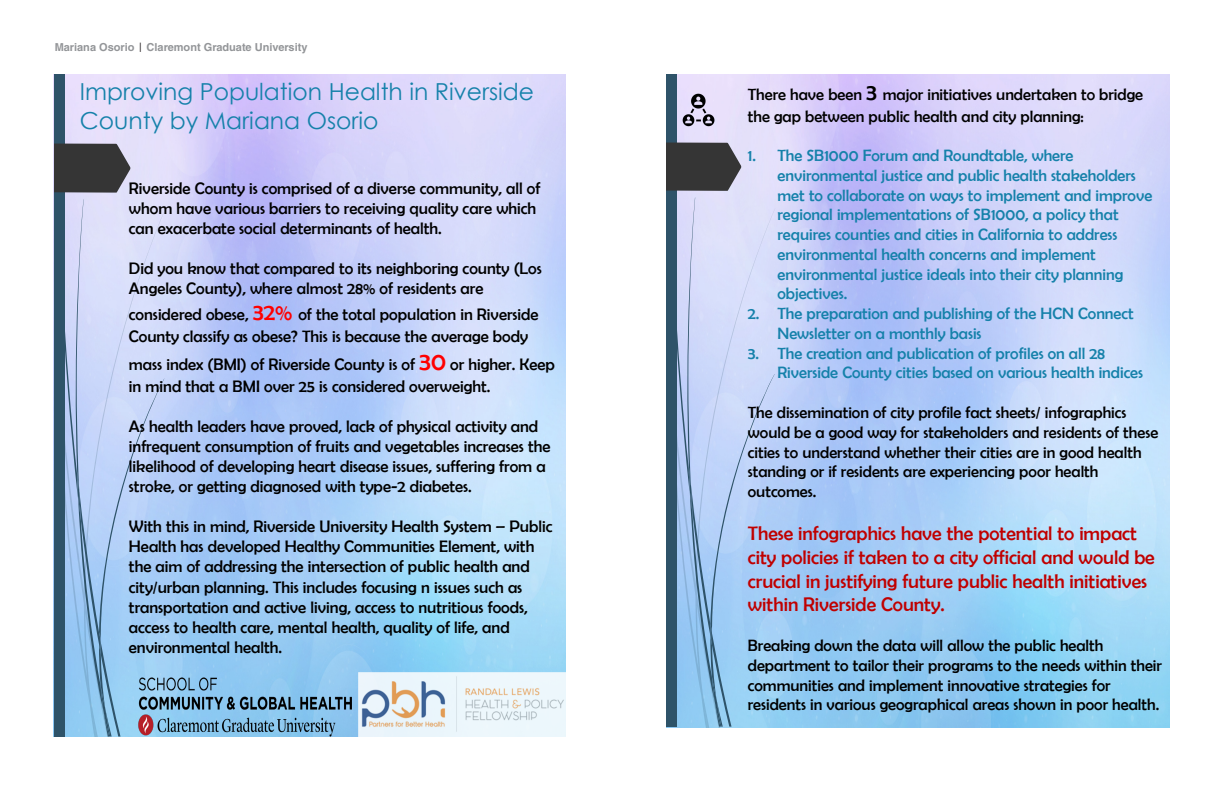
<style>
.page{position:relative;width:1224px;height:792px;background:#fff}
.page>*{position:absolute;margin:0;border:0;box-sizing:border-box;transform-origin:0 0}
.t1{font:23.4px/28.5px "Century Gothic";color:#1581aa}
.t2{font:19.8px/23.7px "Berlin Sans FB";color:#c00000}
.t3{font:16.7px/20.1px "Berlin Sans FB";color:#000}
.t4{font:16.5px/19.8px "Berlin Sans FB";color:#000}
.t5{font:16.5px/19.8px "Berlin Sans FB";color:#1581aa}
.t6{font:700 11px "Helvetica LT Std";color:#939598}
.s1{font-family:"Century Gothic Pro";font-size:10px;color:#231f20}
.s2{font-size:23.4px;color:#f00}
.s3{font-size:25.1px;color:#f00}
.s4{font-size:23.1px}
</style>
<div class="page">
<svg style="left:666px;top:75px;width:109px;height:652px"></svg>
<img style="left:676px;top:87px;width:45px;height:45px">
<img style="left:165px;top:75px;width:401px;height:662px">
<svg style="left:54px;top:75px;width:111px;height:662px"></svg>
<img style="left:139px;top:678px;width:212px;height:59px">
<img style="left:359px;top:673px;width:207px;height:64px">
<p class="t6" style="left:55px;top:41px;width:254px">Mariana Osorio <span class="s1">|</span> Claremont Graduate University</p>
<p class="t1" style="left:80px;top:77px;width:456px">Improving Population Health in Riverside<br>County by Mariana Osorio</p>
<p class="t3" style="left:129px;top:178px;width:413px">Riverside County is comprised of a diverse community, all of whom have various barriers to receiving quality care which can exacerbate social determinants of health.</p>
<p class="t3" style="left:129px;top:258px;width:414px">Did you know that compared to its neighboring county (Los<br>Angeles County), where almost 28% of residents are</p>
<p class="t3" style="left:129px;top:303px;width:411px;line-height:21.9px">considered obese, <span class="s2">32%</span> of the total population in Riverside<br>County classify as obese? This is because the average body</p>
<p class="t3" style="left:129px;top:353px;width:427px;line-height:21.9px">mass index (BMI) of Riverside County is of <span class="s3">30</span> or higher. Keep in mind that a BMI over 25 is considered overweight.</p>
<p class="t3" style="left:129px;top:416px;width:423px">As health leaders have proved, lack of physical activity and infrequent consumption of fruits and vegetables increases the likelihood of developing heart disease issues, suffering from a stroke, or getting diagnosed with type-2 diabetes.</p>
<p class="t3" style="left:129px;top:517px;width:425px">With this in mind, Riverside University Health System – Public Health has developed Healthy Communities Element, with the aim of addressing the intersection of public health and city/urban planning. This includes focusing n issues such as transportation and active living, access to nutritious foods, access to health care, mental health, quality of life, and environmental health.</p>
<p class="t4" style="left:748px;top:84px;width:397px;line-height:21.5px">There have been <span class="s4">3</span> major initiatives undertaken to bridge the gap between public health and city planning:</p>
<p class="t5" style="left:778px;top:145px;width:376px;text-indent:-30px">1. The SB1000 Forum and Roundtable, where environmental justice and public health stakeholders met to collaborate on ways to implement and improve regional implementations of SB1000, a policy that requires counties and cities in California to address environmental health concerns and implement environmental justice ideals into their city planning objectives.</p>
<p class="t5" style="left:778px;top:304px;width:358px;text-indent:-30px">2. The preparation and publishing of the HCN Connect<br>Newsletter on a monthly basis</p>
<p class="t5" style="left:778px;top:343px;width:367px;text-indent:-30px">3. The creation and publication of profiles on all 28<br>Riverside County cities based on various health indices</p>
<p class="t4" style="left:748px;top:402px;width:412px">The dissemination of city profile fact sheets/ infographics would be a good way for stakeholders and residents of these cities to understand whether their cities are in good health standing or if residents are experiencing poor health outcomes.</p>
<p class="t2" style="left:748px;top:521px;width:408px">These infographics have the potential to impact city policies if taken to a city official and would be crucial in justifying future public health initiatives within Riverside County.</p>
<p class="t4" style="left:748px;top:635px;width:416px">Breaking down the data will allow the public health department to tailor their programs to the needs within their communities and implement innovative strategies for residents in various geographical areas shown in poor health.</p>
</div>
